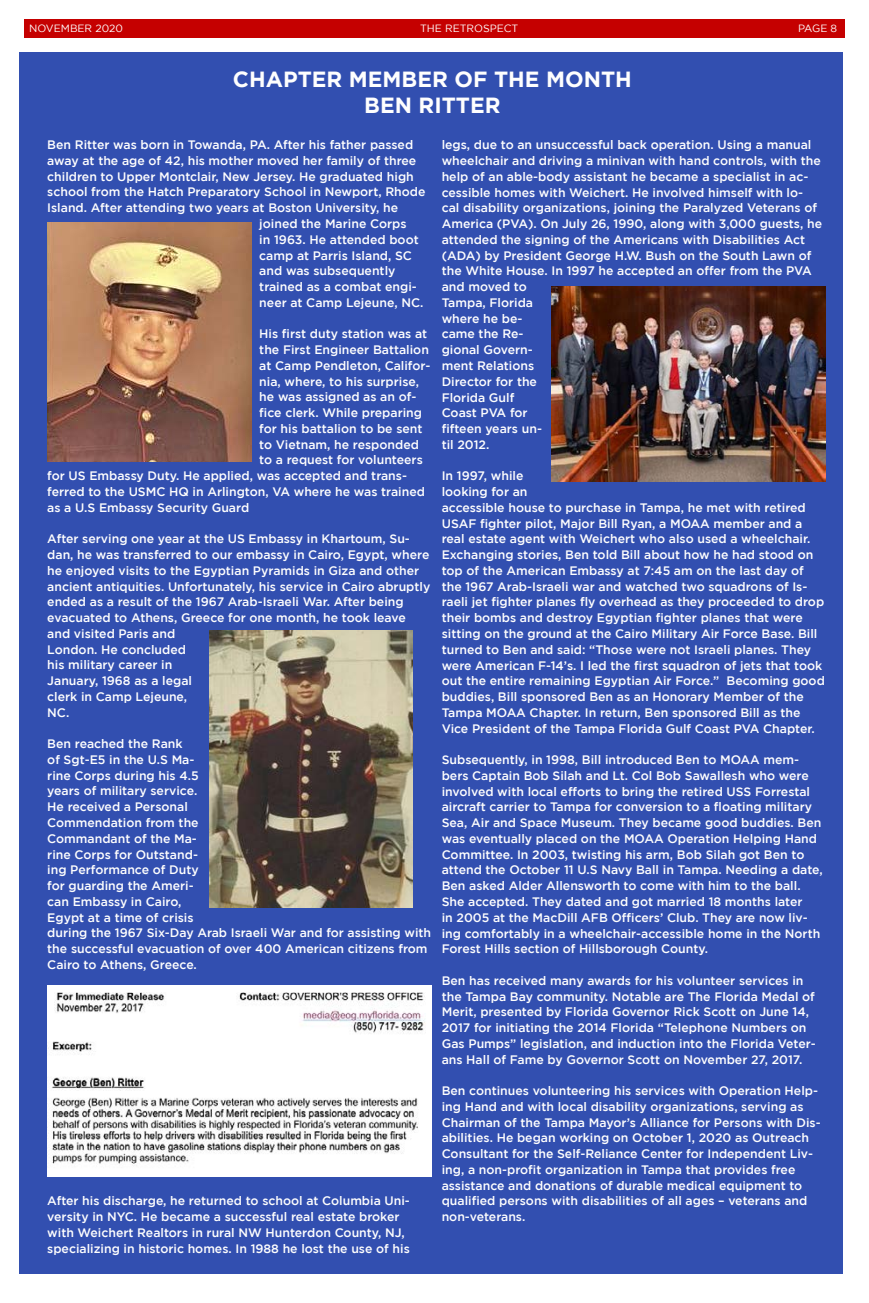
<style>
.page{position:relative;width:869px;height:1303px;background:#fff}
.page>*{position:absolute;margin:0;border:0;box-sizing:border-box;transform-origin:0 0}
.t1{font:700 21.88px/26.2px "Gotham";color:#fefefe;text-align:center}
.t2{font:500 12.25px/15.8px "Gotham";color:#fefefe}
.t3{font:10.5px "Gotham";color:#fff}
</style>
<div class="page">
<div style="left:24px;top:19px;width:820px;height:19px;background:#c50000"></div>
<div style="left:20px;top:52px;width:822px;height:1221px;background:#324fb0"></div>
<img style="left:48px;top:223px;width:204px;height:238px">
<img style="left:551px;top:286px;width:273px;height:196px">
<img style="left:209px;top:630px;width:203px;height:277px">
<img style="left:47px;top:985px;width:384px;height:191px">
<p class="t3" style="left:29px;top:23px;width:95px">NOVEMBER 2020</p>
<p class="t3" style="left:420px;top:23px;width:100px">THE RETROSPECT</p>
<p class="t3" style="left:797px;top:23px;width:41px">PAGE 8</p>
<h1 class="t1" style="left:233px;top:65px;width:400px">CHAPTER MEMBER OF THE MONTH<br>BEN RITTER</h1>
<p class="t2" style="left:47px;top:137px;width:367px">Ben Ritter was born in Towanda, PA. After his father passed</p>
<p class="t2" style="left:47px;top:152px;width:370px">away at the age of 42, his mother moved her family of three</p>
<p class="t2" style="left:47px;top:168px;width:368px">children to Upper Montclair, New Jersey. He graduated high</p>
<p class="t2" style="left:47px;top:184px;width:379px">school from the Hatch Preparatory School in Newport, Rhode</p>
<p class="t2" style="left:47px;top:200px;width:352px">Island. After attending two years at Boston University, he</p>
<p class="t2" style="left:259px;top:215px;width:149px">joined the Marine Corps</p>
<p class="t2" style="left:259px;top:231px;width:161px">in 1963. He attended boot</p>
<p class="t2" style="left:259px;top:247px;width:154px">camp at Parris Island, SC</p>
<p class="t2" style="left:259px;top:263px;width:138px">and was subsequently</p>
<p class="t2" style="left:259px;top:278px;width:159px">trained as a combat engi-</p>
<p class="t2" style="left:259px;top:294px;width:165px">neer at Camp Lejeune, NC.</p>
<p class="t2" style="left:259px;top:326px;width:169px">His first duty station was at</p>
<p class="t2" style="left:259px;top:341px;width:171px">the First Engineer Battalion</p>
<p class="t2" style="left:259px;top:357px;width:173px">at Camp Pendleton, Califor-</p>
<p class="t2" style="left:259px;top:373px;width:161px">nia, where, to his surprise,</p>
<p class="t2" style="left:259px;top:389px;width:158px">he was assigned as an of-</p>
<p class="t2" style="left:259px;top:404px;width:164px">fice clerk. While preparing</p>
<p class="t2" style="left:259px;top:420px;width:165px">for his battalion to be sent</p>
<p class="t2" style="left:259px;top:436px;width:161px">to Vietnam, he responded</p>
<p class="t2" style="left:259px;top:452px;width:165px">to a request for volunteers</p>
<p class="t2" style="left:47px;top:467px;width:361px">for US Embassy Duty. He applied, was accepted and trans-</p>
<p class="t2" style="left:47px;top:483px;width:379px">ferred to the USMC HQ in Arlington, VA where he was trained</p>
<p class="t2" style="left:47px;top:499px;width:203px">as a U.S Embassy Security Guard</p>
<p class="t2" style="left:47px;top:530px;width:384px">After serving one year at the US Embassy in Khartoum, Su&shy;dan, he was transferred to our embassy in Cairo, Egypt, where he enjoyed visits to the Egyptian Pyramids in Giza and other ancient antiquities. Unfortunately, his service in Cairo abruptly ended as a result of the 1967 Arab-Israeli War. After being evacuated to Athens, Greece for one month, he took leave and visited Paris and<br>London. He concluded<br>his military career in<br>January, 1968 as a legal<br>clerk in Camp Lejeune,<br>NC.</p>
<p class="t2" style="left:47px;top:735px;width:385px">Ben reached the Rank<br>of Sgt-E5 in the U.S Ma-<br>rine Corps during his 4.5<br>years of military service.<br>He received a Personal<br>Commendation from the<br>Commandant of the Ma-<br>rine Corps for Outstand-<br>ing Performance of Duty<br>for guarding the Ameri-<br>can Embassy in Cairo,<br>Egypt at a time of crisis<br>during the 1967 Six-Day Arab Israeli War and for assisting with the successful evacuation of over 400 American citizens from<br>Cairo to Athens, Greece.</p>
<p class="t2" style="left:441px;top:137px;width:382px">legs, due to an unsuccessful back operation. Using a manual wheelchair and driving a minivan with hand controls, with the help of an able-body assistant he became a specialist in ac&shy;cessible homes with Weichert. He involved himself with lo&shy;cal disability organizations, joining the Paralyzed Veterans of America (PVA). On July 26, 1990, along with 3,000 guests, he attended the signing of the Americans with Disabilities Act (ADA) by President George H.W. Bush on the South Lawn of the White House. In 1997 he accepted an offer from the PVA and moved to<br>Tampa, Florida<br>where he be-<br>came the Re-<br>gional Govern-<br>ment Relations<br>Director for the<br>Florida Gulf<br>Coast PVA for<br>fifteen years un-<br>til 2012.</p>
<p class="t2" style="left:441px;top:468px;width:384px">In 1997, while<br>looking for an<br>accessible house to purchase in Tampa, he met with retired USAF fighter pilot, Major Bill Ryan, a MOAA member and a real estate agent with Weichert who also used a wheelchair.<br>Exchanging stories, Ben told Bill about how he had stood on top of the American Embassy at 7:45 am on the last day of the 1967 Arab-Israeli war and watched two squadrons of Is&shy;raeli jet fighter planes fly overhead as they proceeded to drop their bombs and destroy Egyptian fighter planes that were sitting on the ground at the Cairo Military Air Force Base. Bill turned to Ben and said: “Those were not Israeli planes. They were American F-14’s. I led the first squadron of jets that took out the entire remaining Egyptian Air Force.” Becoming good buddies, Bill sponsored Ben as an Honorary Member of the Tampa MOAA Chapter. In return, Ben sponsored Bill as the Vice President of the Tampa Florida Gulf Coast PVA Chapter.</p>
<p class="t2" style="left:441px;top:751px;width:382px">Subsequently, in 1998, Bill introduced Ben to MOAA mem&shy;bers Captain Bob Silah and Lt. Col Bob Sawallesh who were involved with local efforts to bring the retired USS Forrestal aircraft carrier to Tampa for conversion to a floating military Sea, Air and Space Museum. They became good buddies. Ben was eventually placed on the MOAA Operation Helping Hand Committee. In 2003, twisting his arm, Bob Silah got Ben to attend the October 11 U.S Navy Ball in Tampa. Needing a date, Ben asked Alder Allensworth to come with him to the ball.<br>She accepted. They dated and got married 18 months later<br>in 2005 at the MacDill AFB Officers’ Club. They are now liv&shy;ing comfortably in a wheelchair-accessible home in the North Forest Hills section of Hillsborough County.</p>
<p class="t2" style="left:441px;top:972px;width:375px">Ben has received many awards for his volunteer services in the Tampa Bay community. Notable are The Florida Medal of Merit, presented by Florida Governor Rick Scott on June 14, 2017 for initiating the 2014 Florida “Telephone Numbers on Gas Pumps” legislation, and induction into the Florida Veter&shy;ans Hall of Fame by Governor Scott on November 27, 2017.</p>
<p class="t2" style="left:441px;top:1082px;width:380px">Ben continues volunteering his services with Operation Help&shy;ing Hand and with local disability organizations, serving as Chairman of the Tampa Mayor’s Alliance for Persons with Dis&shy;abilities. He began working on October 1, 2020 as Outreach Consultant for the Self-Reliance Center for Independent Liv&shy;ing, a non-profit organization in Tampa that provides free assistance and donations of durable medical equipment to qualified persons with disabilities of all ages – veterans and non-veterans.</p>
<p class="t2" style="left:47px;top:1192px;width:364px">After his discharge, he returned to school at Columbia Uni&shy;versity in NYC. He became a successful real estate broker with Weichert Realtors in rural NW Hunterdon County, NJ, specializing in historic homes. In 1988 he lost the use of his</p>
</div>
